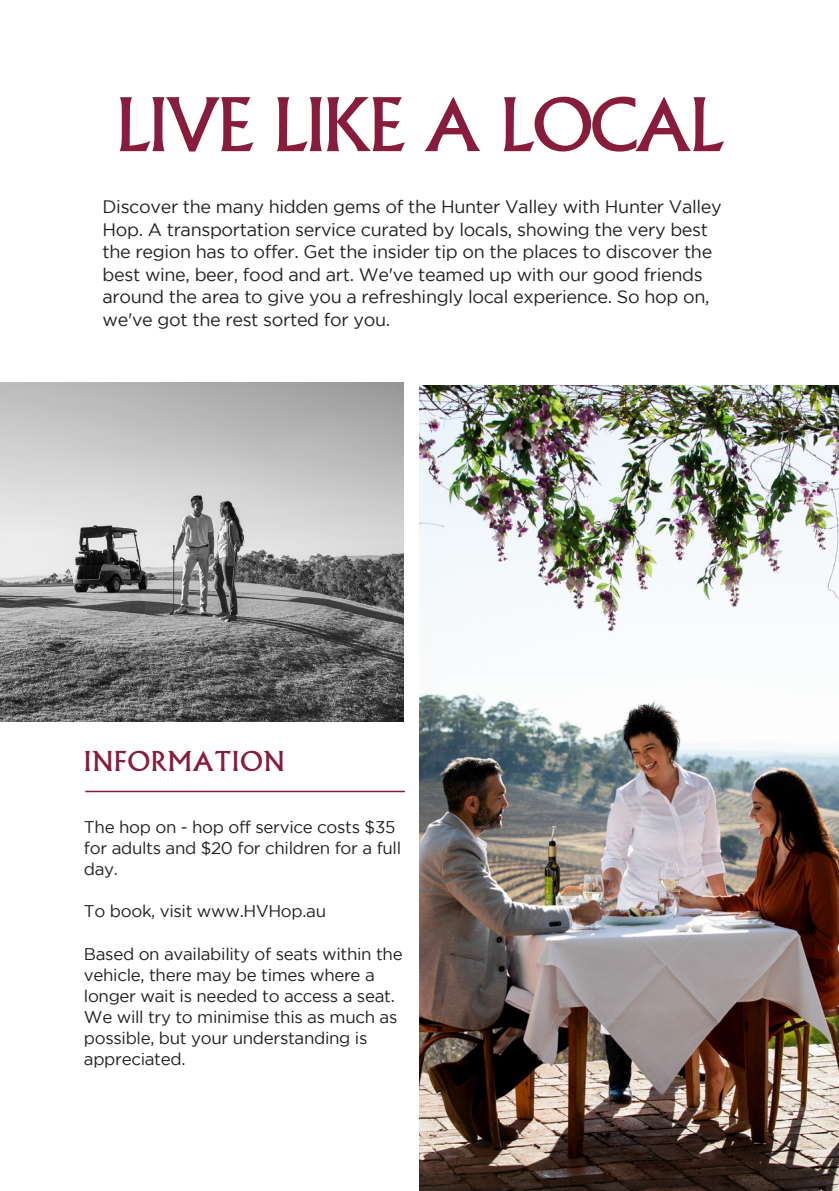
<style>
.page{position:relative;width:839px;height:1191px;background:#fff}
.page>*{position:absolute;margin:0;border:0;box-sizing:border-box;transform-origin:0 0}
.t1{font:72px "Albertus";letter-spacing:-.04em;color:#871c3c}
.t2{font:26.8px "Albertus";letter-spacing:.03em;color:#871c3c}
.t3{font:18px/22.4px "Gotham";letter-spacing:-.02em;color:#231f20}
.t4{font:17px/21.2px "Gotham";letter-spacing:-.02em;color:#231f20}
</style>
<div class="page">
<hr style="left:85px;top:791px;width:320px;height:1px;background:#871c3c">
<img style="left:420px;top:386px;width:418px;height:805px">
<img style="left:0;top:382px;width:404px;height:339px">
<p class="t1" style="left:115px;top:83px;width:611px">LIVE LIKE A LOCAL</p>
<p class="t3" style="left:103px;top:197px;width:620px">Discover the many hidden gems of the Hunter Valley with Hunter Valley Hop. A transportation service curated by locals, showing the very best the region has to offer. Get the insider tip on the places to discover the best wine, beer, food and art. We've teamed up with our good friends around the area to give you a refreshingly local experience. So hop on, we've got the rest sorted for you.</p>
<p class="t2" style="left:84px;top:745px;width:202px">INFORMATION</p>
<p class="t4" style="left:84px;top:817px;width:319px">The hop on - hop off service costs $35 for adults and $20 for children for a full day.</p>
<p class="t4" style="left:84px;top:902px;width:243px">To book, visit www.HVHop.au</p>
<p class="t4" style="left:84px;top:944px;width:320px">Based on availability of seats within the vehicle, there may be times where a longer wait is needed to access a seat.<br>We will try to minimise this as much as possible, but your understanding is appreciated.</p>
</div>
